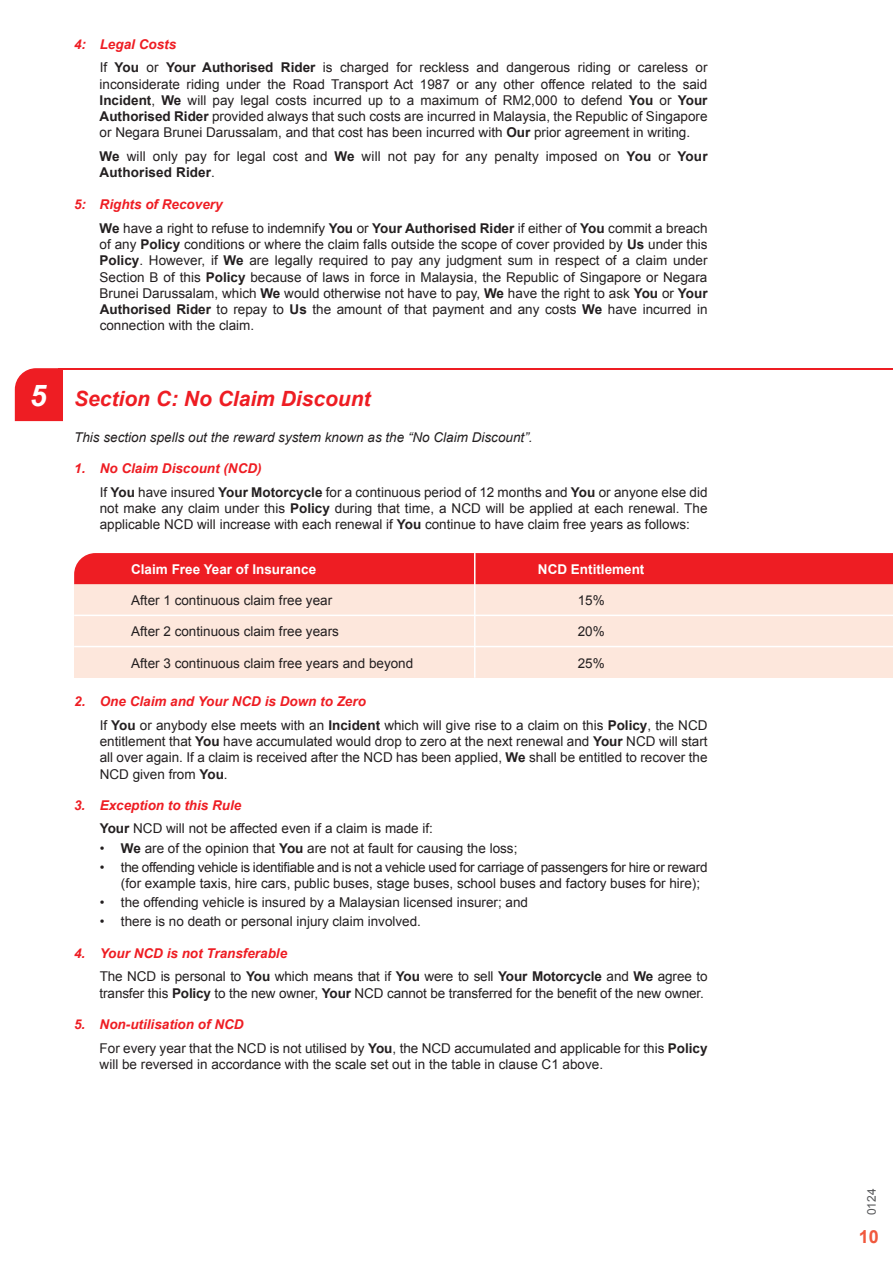
<style>
.page{position:relative;width:893px;height:1263px;background:#fff}
.page>*{position:absolute;margin:0;border:0;box-sizing:border-box;transform-origin:0 0}
.t1{font:italic 700 21px "Arial";color:#ee1d23}
.t2{font:700 18px "Arial";color:#f0593e}
.t3{font:13.5px/16.2px "Arial";color:#231f20}
.t4{font:13.5px/16.2px "Arial";letter-spacing:-.02em;color:#231f20}
.t5{font:italic 13.5px "Arial";color:#231f20}
.t6{font:700 13.5px "Arial";color:#fff}
.t7{font:12px "Arial";color:#57585a}
.s1{font-weight:700;font-style:italic;color:#ee1d23}
.s2{font-weight:700}
.s3{font-size:29.85px;color:#fff}
</style>
<div class="page">
<div style="left:15px;top:368px;width:48px;height:53px;background:#ee1d23"></div>
<hr style="left:59px;top:368px;width:834px;height:2px;background:#ee1d23">
<div style="left:74px;top:584px;width:819px;height:94px;background:#fde7dc"></div>
<div style="left:74px;top:553px;width:819px;height:31px;background:#ee1d23"></div>
<hr style="left:474px;top:553px;width:1px;height:125px;background:#fff">
<hr style="left:74px;top:615px;width:819px;height:1px;background:#fff">
<hr style="left:74px;top:646px;width:819px;height:1px;background:#fff">
<p class="t3" style="left:100px;top:32px;width:609px;line-height:23.7px;text-indent:-26px"><span class="s1">4: Legal Costs<br></span>If <span class="s2">You</span> or <span class="s2">Your Authorised Rider</span> is charged for reckless and dangerous riding or careless or</p>
<p class="t3" style="left:100px;top:76px;width:609px;text-align:justify">inconsiderate riding under the Road Transport Act 1987 or any other offence related to the said <span class="s2">Incident</span>, <span class="s2">We</span> will pay legal costs incurred up to a maximum of RM2,000 to defend <span class="s2">You</span> or <span class="s2">Your Authorised Rider</span> provided always that such costs are incurred in Malaysia, the Republic of Singapore or Negara Brunei Darussalam, and that cost has been incurred with <span class="s2">Our</span> prior agreement in writing.</p>
<p class="t3" style="left:100px;top:148px;width:609px"><span class="s2">We</span> will only pay for legal cost and <span class="s2">We</span> will not pay for any penalty imposed on <span class="s2">You</span> or <span class="s2">Your<br>Authorised Rider</span>.</p>
<p class="t3" style="left:100px;top:193px;width:609px;line-height:23.7px;text-indent:-26px"><span class="s1">5: Rights of Recovery<br></span><span class="s2">We</span> have a right to refuse to indemnify <span class="s2">You</span> or <span class="s2">Your Authorised Rider</span> if either of <span class="s2">You</span> commit a breach</p>
<p class="t3" style="left:100px;top:237px;width:609px;text-align:justify">of any <span class="s2">Policy</span> conditions or where the claim falls outside the scope of cover provided by <span class="s2">Us</span> under this <span class="s2">Policy</span>. However, if <span class="s2">We</span> are legally required to pay any judgment sum in respect of a claim under Section B of this <span class="s2">Policy</span> because of laws in force in Malaysia, the Republic of Singapore or Negara Brunei Darussalam, which <span class="s2">We</span> would otherwise not have to pay, <span class="s2">We</span> have the right to ask <span class="s2">You</span> or <span class="s2">Your Authorised Rider</span> to repay to <span class="s2">Us</span> the amount of that payment and any costs <span class="s2">We</span> have incurred in connection with the claim.</p>
<h1 class="t1" style="left:30px;top:385px;width:342px"><span class="s3">5</span> Section C: No Claim Discount</h1>
<p class="t5" style="left:74px;top:428px;width:460px">This section spells out the reward system known as the “No Claim Discount”.</p>
<p class="t3" style="left:100px;top:457px;width:609px;line-height:23.7px;text-indent:-26px"><span class="s1">1. No Claim Discount (NCD)<br></span>If <span class="s2">You</span> have insured <span class="s2">Your Motorcycle</span> for a continuous period of 12 months and <span class="s2">You</span> or anyone else did</p>
<p class="t3" style="left:100px;top:500px;width:609px">not make any claim under this <span class="s2">Policy</span> during that time, a NCD will be applied at each renewal. The applicable NCD will increase with each renewal if <span class="s2">You</span> continue to have claim free years as follows:</p>
<p class="t6" style="left:131px;top:560px;width:187px">Claim Free Year of Insurance</p>
<p class="t3" style="left:131px;top:592px;width:203px">After 1 continuous claim free year</p>
<p class="t3" style="left:131px;top:624px;width:209px">After 2 continuous claim free years</p>
<p class="t3" style="left:131px;top:655px;width:284px">After 3 continuous claim free years and beyond</p>
<p class="t6" style="left:538px;top:560px;width:108px">NCD Entitlement</p>
<p class="t3" style="left:578px;top:592px;width:29px">15%</p>
<p class="t3" style="left:578px;top:624px;width:29px">20%</p>
<p class="t3" style="left:578px;top:655px;width:29px">25%</p>
<p class="t3" style="left:100px;top:690px;width:609px;line-height:23.7px;text-indent:-26px"><span class="s1">2. One Claim and Your NCD is Down to Zero<br></span>If <span class="s2">You</span> or anybody else meets with an <span class="s2">Incident</span> which will give rise to a claim on this <span class="s2">Policy</span>, the NCD</p>
<p class="t3" style="left:100px;top:733px;width:609px;text-align:justify">entitlement that <span class="s2">You</span> have accumulated would drop to zero at the next renewal and <span class="s2">Your</span> NCD will start all over again. If a claim is received after the NCD has been applied, <span class="s2">We</span> shall be entitled to recover the NCD given from <span class="s2">You</span>.</p>
<p class="t3" style="left:100px;top:793px;width:335px;line-height:23.7px;text-indent:-26px"><span class="s1">3. Exception to this Rule<br></span><span class="s2">Your</span> NCD will not be affected even if a claim is made if:</p>
<p class="t3" style="left:100px;top:840px;width:419px">• <span class="s2">We</span> are of the opinion that <span class="s2">You</span> are not at fault for causing the loss;</p>
<p class="t4" style="left:121px;top:859px;width:588px;text-indent:-21px">• the offending vehicle is identifiable and is not a vehicle used for carriage of passengers for hire or reward (for example taxis, hire cars, public buses, stage buses, school buses and factory buses for hire);</p>
<p class="t3" style="left:100px;top:894px;width:430px">• the offending vehicle is insured by a Malaysian licensed insurer; and</p>
<p class="t3" style="left:100px;top:914px;width:323px">• there is no death or personal injury claim involved.</p>
<p class="t3" style="left:100px;top:941px;width:609px;line-height:23.7px;text-indent:-26px"><span class="s1">4. Your NCD is not Transferable<br></span>The NCD is personal to <span class="s2">You</span> which means that if <span class="s2">You</span> were to sell <span class="s2">Your Motorcycle</span> and <span class="s2">We</span> agree to</p>
<p class="t3" style="left:100px;top:985px;width:606px">transfer this <span class="s2">Policy</span> to the new owner, <span class="s2">Your</span> NCD cannot be transferred for the benefit of the new owner.</p>
<p class="t3" style="left:100px;top:1012px;width:609px;line-height:23.7px;text-indent:-26px"><span class="s1">5. Non-utilisation of NCD<br></span>For every year that the NCD is not utilised by <span class="s2">You</span>, the NCD accumulated and applicable for this <span class="s2">Policy</span></p>
<p class="t3" style="left:100px;top:1056px;width:505px">will be reversed in accordance with the scale set out in the table in clause C1 above.</p>
<p class="t7" style="left:864px;top:1215px;width:28px;rotate:-90deg">0124</p>
<h2 class="t2" style="left:859px;top:1225px;width:22px">10</h2>
</div>
